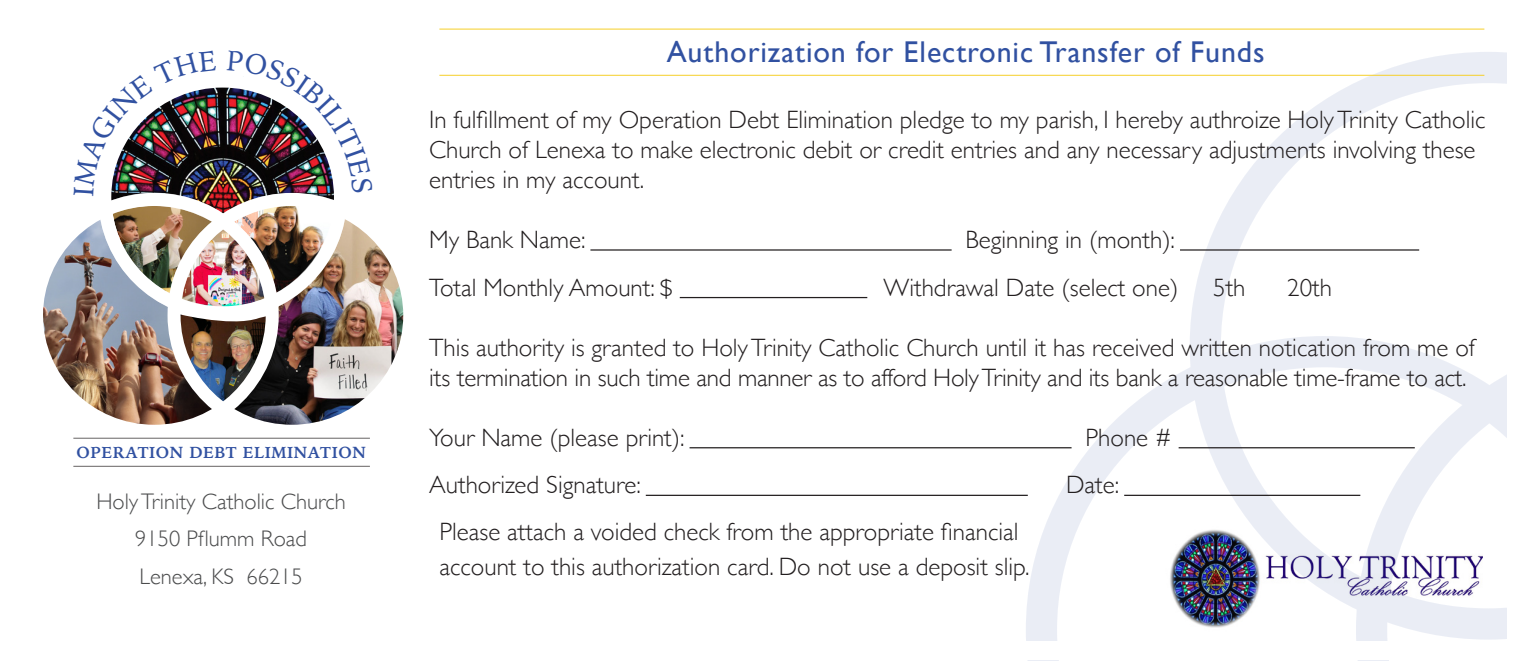
<style>
.page{position:relative;width:1530px;height:661px;background:#fff}
.page>*{position:absolute;margin:0;border:0;box-sizing:border-box;transform-origin:0 0}
.t1{font:30px "Gill Sans";letter-spacing:.03em;color:#3151a1}
.t2{font:300 25px/30px "Gill Sans";color:#231f20}
.t3{font:300 22.5px "Gill Sans";color:#4b4c4d}
.t4{font:700 16px "Iowan Old Style";letter-spacing:.04em;color:#3151a1}
</style>
<div class="page">
<img style="left:224px;top:240px;width:178px;height:199px">
<img style="left:44px;top:240px;width:180px;height:199px">
<div style="left:168px;top:193px;width:248px;height:244px;border:13px solid #fff;border-radius:50%"></div>
<div style="left:30px;top:193px;width:249px;height:244px;border:13px solid #fff;border-radius:50%"></div>
<hr style="left:73px;top:437px;width:297px;height:1px;background:#676363">
<hr style="left:73px;top:465px;width:297px;height:1px;background:#676363">
<svg style="left:1190px;top:52px;width:317px;height:284px"></svg>
<svg style="left:1026px;top:336px;width:481px;height:304px"></svg>
<hr style="left:590px;top:249px;width:362px;height:1px;background:#231f20">
<hr style="left:1180px;top:249px;width:239px;height:1px;background:#231f20">
<hr style="left:680px;top:297px;width:187px;height:1px;background:#231f20">
<hr style="left:690px;top:447px;width:382px;height:1px;background:#231f20">
<hr style="left:1179px;top:447px;width:236px;height:1px;background:#231f20">
<hr style="left:646px;top:494px;width:382px;height:1px;background:#231f20">
<hr style="left:1124px;top:494px;width:236px;height:1px;background:#231f20">
<hr style="left:439px;top:29px;width:1045px;height:1px;background:#f6cf28">
<hr style="left:439px;top:75px;width:1045px;height:1px;background:#f6cf28">
<img style="left:74px;top:87px;width:299px;height:232px">
<p class="t4" style="left:77px;top:437px;width:291px">OPERATION DEBT ELIMINATION</p>
<p class="t3" style="left:96px;top:483px;width:251px">Holy Trinity Catholic Church</p>
<p class="t3" style="left:135px;top:520px;width:173px">9150 Pflumm Road</p>
<p class="t3" style="left:140px;top:558px;width:165px">Lenexa, KS 66215</p>
<p class="t1" style="left:667px;top:34px;width:600px">Authorization for Electronic Transfer of Funds</p>
<p class="t2" style="left:429px;top:103px;width:1058px">In fulfillment of my Operation Debt Elimination pledge to my parish, I hereby authroize Holy Trinity Catholic<br>Church of Lenexa to make electronic debit or credit entries and any necessary adjustments involving these entries in my account.</p>
<p class="t2" style="left:429px;top:223px;width:158px">My Bank Name:</p>
<p class="t2" style="left:966px;top:223px;width:211px">Beginning in (month):</p>
<p class="t2" style="left:429px;top:271px;width:245px">Total Monthly Amount: $</p>
<p class="t2" style="left:884px;top:271px;width:296px">Withdrawal Date (select one)</p>
<p class="t2" style="left:1213px;top:271px;width:34px">5th</p>
<p class="t2" style="left:1287px;top:271px;width:46px">20th</p>
<p class="t2" style="left:429px;top:331px;width:1047px">This authority is granted to Holy Trinity Catholic Church until it has received written notication from me of its termination in such time and manner as to afford Holy Trinity and its bank a reasonable time-frame to act.</p>
<p class="t2" style="left:429px;top:421px;width:257px">Your Name (please print):</p>
<p class="t2" style="left:1085px;top:421px;width:88px">Phone #</p>
<p class="t2" style="left:429px;top:468px;width:213px">Authorized Signature:</p>
<p class="t2" style="left:1066px;top:468px;width:55px">Date:</p>
<p class="t2" style="left:439px;top:515px;width:581px">Please attach a voided check from the appropriate financial</p>
<p class="t2" style="left:439px;top:550px;width:592px">account to this authorization card. Do not use a deposit slip.</p>
</div>
